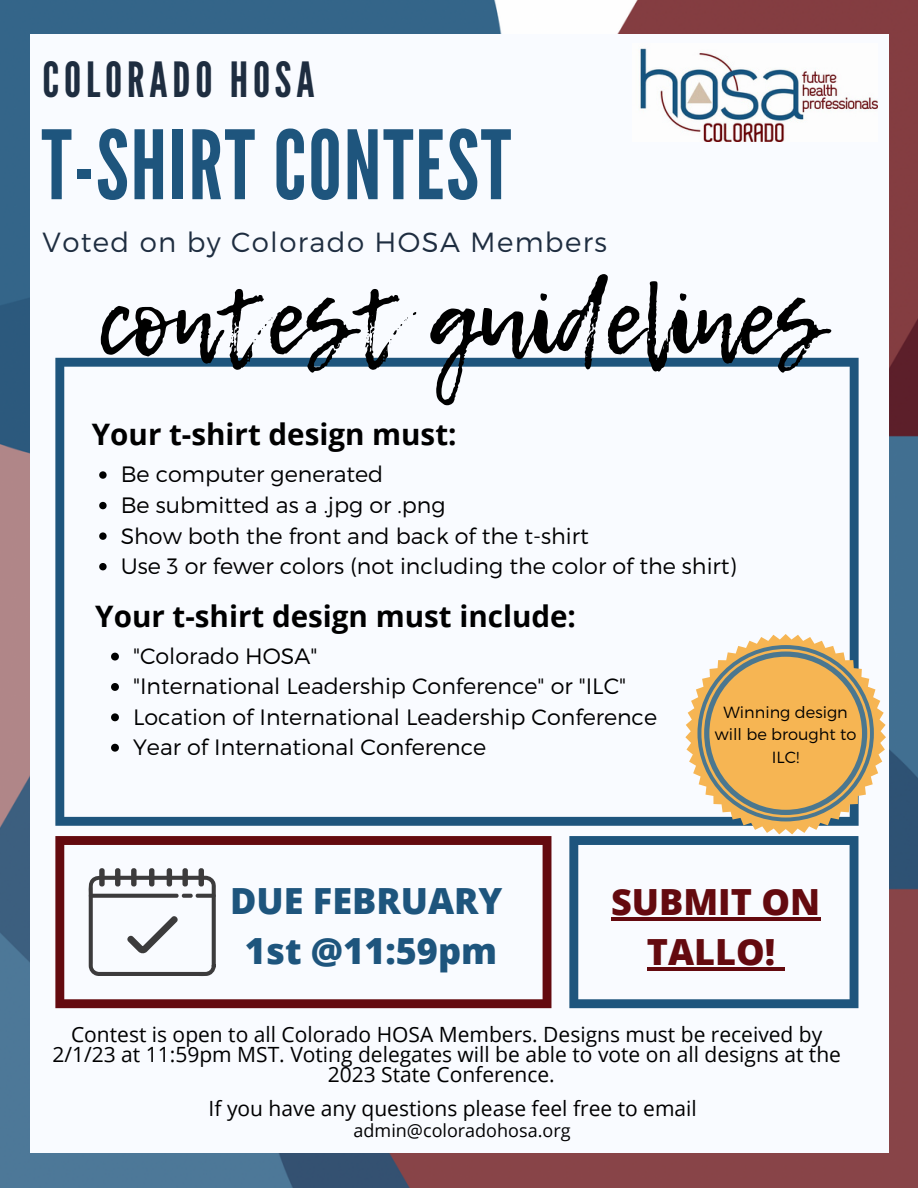
<style>
.page{position:relative;width:918px;height:1188px;background:#fff}
.page>*{position:absolute;margin:0;border:0;box-sizing:border-box;transform-origin:0 0}
.t1{font:95.25px "League Gothic";letter-spacing:.02em;color:#1e557d}
.t2{font:94.05px "Lemon Tuesday";color:#000}
.t3{font:48.45px "League Gothic";letter-spacing:.1em;color:#1e2d40}
.t4{font:800 36px/49.5px "Open Sans";color:#1e557d;text-align:center}
.t5{font:800 36px/49.5px "Open Sans";color:#640a0f;text-align:center}
.t6{font:700 29.55px "Open Sans";color:#000}
.t7{font:300 27.75px "Montserrat";letter-spacing:.05em;color:#1e2d40}
.t8{font:300 22.2px/30.3px "Montserrat";color:#000}
.t9{font:21px/20.2px "Open Sans";color:#000;text-align:center}
.t10{font:18px "Open Sans";color:#000}
.t11{font:300 16.2px/22.5px "Montserrat";color:#000;text-align:center}
</style>
<div class="page">
<img style="left:0;top:0;width:918px;height:1188px">
<div style="left:30px;top:35px;width:858px;height:1118px;background:#f9fbff"></div>
<svg style="left:55px;top:358px;width:804px;height:468px"></svg>
<svg style="left:55px;top:836px;width:496px;height:172px"></svg>
<svg style="left:569px;top:836px;width:289px;height:172px"></svg>
<svg style="left:89px;top:868px;width:127px;height:108px"></svg>
<svg style="left:111px;top:653px;width:8px;height:8px"></svg>
<svg style="left:111px;top:683px;width:8px;height:8px"></svg>
<svg style="left:111px;top:713px;width:8px;height:8px"></svg>
<svg style="left:111px;top:744px;width:8px;height:8px"></svg>
<svg style="left:685px;top:634px;width:201px;height:200px"></svg>
<svg style="left:99px;top:471px;width:8px;height:8px"></svg>
<svg style="left:99px;top:502px;width:8px;height:7px"></svg>
<svg style="left:99px;top:532px;width:8px;height:8px"></svg>
<svg style="left:99px;top:563px;width:8px;height:7px"></svg>
<hr style="left:611px;top:918px;width:209px;height:3px;background:#640a0f">
<hr style="left:647px;top:967px;width:128px;height:3px;background:#640a0f">
<svg style="left:775px;top:967px;width:10px;height:3px"></svg>
<img style="left:640px;top:48px;width:237px;height:93px">
<h3 class="t3" style="left:43px;top:51px;width:273px">COLORADO HOSA</h3>
<h1 class="t1" style="left:42px;top:110px;width:471px">T-SHIRT CONTEST</h1>
<p class="t7" style="left:43px;top:224px;width:566px">Voted on by Colorado HOSA Members</p>
<h2 class="t2" style="left:98px;top:251px;width:726px">contest guidelines</h2>
<h3 class="t6" style="left:92px;top:414px;width:366px">Your t-shirt design must:</h3>
<p class="t8" style="left:121px;top:458px;width:617px">Be computer generated<br>Be submitted as a .jpg or .png<br>Show both the front and back of the t-shirt<br>Use 3 or fewer colors (not including the color of the shirt)</p>
<h3 class="t6" style="left:95px;top:595px;width:482px">Your t-shirt design must include:</h3>
<p class="t8" style="left:133px;top:640px;width:526px">"Colorado HOSA"<br>"International Leadership Conference" or "ILC" Location of International Leadership Conference Year of International Conference</p>
<p class="t11" style="left:715px;top:700px;width:143px">Winning design will be brought to<br>ILC!</p>
<h3 class="t4" style="left:230px;top:875px;width:274px">DUE FEBRUARY<br>1st @11:59pm</h3>
<h3 class="t5" style="left:611px;top:877px;width:211px">SUBMIT ON<br>TALLO!</h3>
<p class="t9" style="left:52px;top:1024px;width:790px">Contest is open to all Colorado HOSA Members. Designs must be received by<br>2/1/23 at 11:59pm MST. Voting delegates will be able to vote on all designs at the<br>2023 State Conference.</p>
<p class="t9" style="left:209px;top:1098px;width:490px">If you have any questions please feel free to email</p>
<p class="t10" style="left:354px;top:1118px;width:218px">admin@coloradohosa.org</p>
</div>
